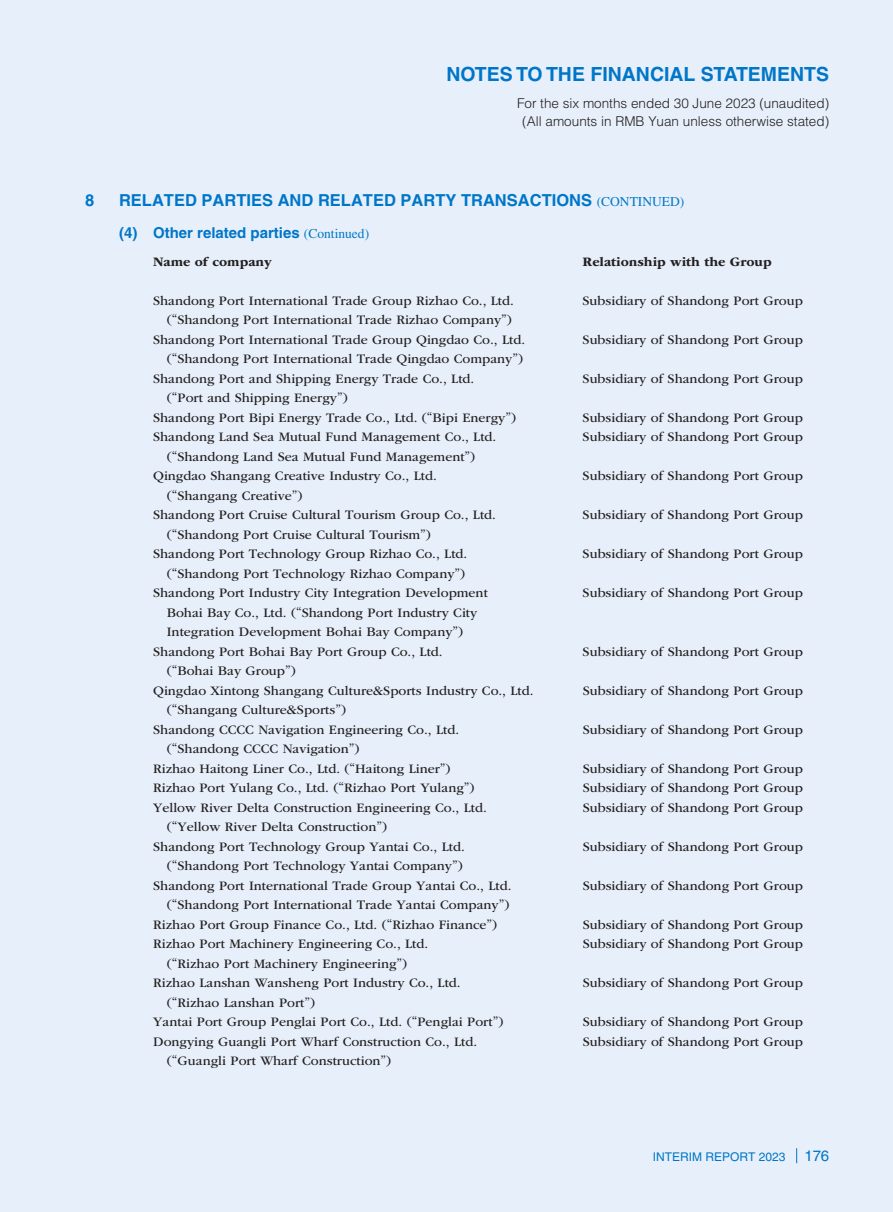
<style>
.page{position:relative;width:893px;height:1212px;background:#e7f0fa}
.page>*{position:absolute;margin:0;border:0;box-sizing:border-box;transform-origin:0 0}
.t1{font:700 19.5px "Helvetica LT Std";color:#0076c8}
.t2{font:700 16.5px "Helvetica LT Std";color:#0076c8}
.t3{font:700 15px "Helvetica LT Std";color:#0076c8}
.t4{font:15px "Helvetica LT Std";color:#0076c8}
.t5{font:13.5px/19.5px "ITC Garamond Std";color:#231f20}
.t6{font:300 13.5px/18px "Helvetica LT Std";color:#231f20;text-align:center}
.t7{font:700 13.5px "ITC Garamond Std";color:#231f20}
.t8{font:13.5px "Times LT Std";color:#0076c8}
.t9{font:12px "Helvetica LT Std";color:#0076c8}
</style>
<div class="page">
<svg style="left:796px;top:1148px;width:1px;height:15px"></svg>
<h1 class="t1" style="left:446px;top:62px;width:384px">NOTES TO THE FINANCIAL STATEMENTS</h1>
<p class="t6" style="left:517px;top:94px;width:314px">For the six months ended 30 June 2023 (unaudited( (All amounts in RMB Yuan unless otherwise stated(</p>
<p class="t2" style="left:85px;top:190px;width:11px">8</p>
<p class="t2" style="left:119px;top:190px;width:475px">RELATED PARTIES AND RELATED PARTY TRANSACTIONS</p>
<p class="t8" style="left:597px;top:194px;width:89px">(CONTINUED(</p>
<p class="t3" style="left:119px;top:224px;width:20px">4( )</p>
<p class="t3" style="left:153px;top:224px;width:148px">Other related parties</p>
<p class="t8" style="left:304px;top:226px;width:67px">(Continued(</p>
<p class="t7" style="left:153px;top:254px;width:120px">Name of company</p>
<p class="t5" style="left:153px;top:291px;width:362px;text-align:right">Shandong Port International Trade Group Rizhao Co., Ltd. (“Shandong Port International Trade Rizhao Company (“</p>
<p class="t5" style="left:583px;top:291px;width:222px">Subsidiary of Shandong Port Group</p>
<p class="t5" style="left:153px;top:330px;width:374px;text-align:right">Shandong Port International Trade Group Qingdao Co., Ltd. (“Shandong Port International Trade Qingdao Company (“</p>
<p class="t5" style="left:583px;top:330px;width:222px">Subsidiary of Shandong Port Group</p>
<p class="t5" style="left:167px;top:369px;width:309px;text-indent:-14px">Shandong Port and Shipping Energy Trade Co., Ltd. (“Port and Shipping Energy (“</p>
<p class="t5" style="left:583px;top:369px;width:222px">Subsidiary of Shandong Port Group</p>
<p class="t5" style="left:583px;top:408px;width:222px">Subsidiary of Shandong Port Group</p>
<p class="t7" style="left:583px;top:254px;width:191px">Relationship with the Group</p>
<p class="t5" style="left:153px;top:408px;width:364px">Shandong Port Bipi Energy Trade Co., Ltd. (“Bipi Energy”)</p>
<p class="t5" style="left:153px;top:427px;width:345px">Shandong Land Sea Mutual Fund Management Co., Ltd.</p>
<p class="t5" style="left:167px;top:447px;width:310px">(“Shandong Land Sea Mutual Fund Management (“</p>
<p class="t5" style="left:583px;top:427px;width:222px">Subsidiary of Shandong Port Group</p>
<p class="t5" style="left:167px;top:466px;width:272px;text-indent:-14px">Qingdao Shangang Creative Industry Co., Ltd. (“Shangang Creative (“</p>
<p class="t5" style="left:583px;top:466px;width:222px">Subsidiary of Shandong Port Group</p>
<p class="t5" style="left:167px;top:505px;width:331px;text-indent:-14px">Shandong Port Cruise Cultural Tourism Group Co., Ltd. (“Shandong Port Cruise Cultural Tourism (“</p>
<p class="t5" style="left:583px;top:505px;width:222px">Subsidiary of Shandong Port Group</p>
<p class="t5" style="left:153px;top:544px;width:316px;text-align:right">Shandong Port Technology Group Rizhao Co., Ltd. (“Shandong Port Technology Rizhao Company (“</p>
<p class="t5" style="left:583px;top:544px;width:222px">Subsidiary of Shandong Port Group</p>
<p class="t5" style="left:167px;top:583px;width:323px;text-indent:-14px">Shandong Port Industry City Integration Development<br>Bohai Bay Co., Ltd. (“Shandong Port Industry City<br>Integration Development Bohai Bay Company (“</p>
<p class="t5" style="left:583px;top:583px;width:222px">Subsidiary of Shandong Port Group</p>
<p class="t5" style="left:167px;top:642px;width:277px;text-indent:-14px">Shandong Port Bohai Bay Port Group Co., Ltd. (“Bohai Bay Group (“</p>
<p class="t5" style="left:583px;top:642px;width:222px">Subsidiary of Shandong Port Group</p>
<p class="t5" style="left:167px;top:681px;width:368px;text-indent:-14px">Qingdao Xintong Shangang Culture&amp;Sports Industry Co., Ltd. (“Shangang Culture&amp;Sports (“</p>
<p class="t5" style="left:583px;top:681px;width:222px">Subsidiary of Shandong Port Group</p>
<p class="t5" style="left:167px;top:720px;width:294px;text-indent:-14px">Shandong CCCC Navigation Engineering Co., Ltd. (“Shandong CCCC Navigation (“</p>
<p class="t5" style="left:583px;top:720px;width:222px">Subsidiary of Shandong Port Group</p>
<p class="t5" style="left:583px;top:759px;width:222px">Subsidiary of Shandong Port Group</p>
<p class="t5" style="left:153px;top:759px;width:299px">Rizhao Haitong Liner Co., Ltd. (“Haitong Liner”)</p>
<p class="t5" style="left:153px;top:778px;width:323px">Rizhao Port Yulang Co., Ltd. (“Rizhao Port Yulang”)</p>
<p class="t5" style="left:153px;top:798px;width:335px">Yellow River Delta Construction Engineering Co., Ltd.</p>
<p class="t5" style="left:167px;top:817px;width:222px">(“Yellow River Delta Construction (“</p>
<p class="t5" style="left:583px;top:778px;width:222px">Subsidiary of Shandong Port Group</p>
<p class="t5" style="left:583px;top:798px;width:222px">Subsidiary of Shandong Port Group</p>
<p class="t5" style="left:153px;top:837px;width:313px;text-align:right">Shandong Port Technology Group Yantai Co., Ltd. (“Shandong Port Technology Yantai Company (“</p>
<p class="t5" style="left:583px;top:837px;width:222px">Subsidiary of Shandong Port Group</p>
<p class="t5" style="left:153px;top:876px;width:360px;text-align:right">Shandong Port International Trade Group Yantai Co., Ltd. (“Shandong Port International Trade Yantai Company (“</p>
<p class="t5" style="left:583px;top:876px;width:222px">Subsidiary of Shandong Port Group</p>
<p class="t5" style="left:583px;top:915px;width:222px">Subsidiary of Shandong Port Group</p>
<p class="t5" style="left:153px;top:915px;width:346px">Rizhao Port Group Finance Co., Ltd. (“Rizhao Finance”)</p>
<p class="t5" style="left:153px;top:934px;width:277px">Rizhao Port Machinery Engineering Co., Ltd.</p>
<p class="t5" style="left:167px;top:954px;width:242px">(“Rizhao Port Machinery Engineering (“</p>
<p class="t5" style="left:583px;top:934px;width:222px">Subsidiary of Shandong Port Group</p>
<p class="t5" style="left:167px;top:973px;width:295px;text-indent:-14px">Rizhao Lanshan Wansheng Port Industry Co., Ltd. (“Rizhao Lanshan Port (“</p>
<p class="t5" style="left:583px;top:973px;width:222px">Subsidiary of Shandong Port Group</p>
<p class="t5" style="left:583px;top:1012px;width:222px">Subsidiary of Shandong Port Group</p>
<p class="t5" style="left:153px;top:1012px;width:352px">Yantai Port Group Penglai Port Co., Ltd. (“Penglai Port”)</p>
<p class="t5" style="left:153px;top:1032px;width:325px">Dongying Guangli Port Wharf Construction Co., Ltd.</p>
<p class="t5" style="left:167px;top:1051px;width:226px">(“Guangli Port Wharf Construction (“</p>
<p class="t5" style="left:583px;top:1032px;width:222px">Subsidiary of Shandong Port Group</p>
<p class="t9" style="left:653px;top:1149px;width:134px">INTERIM REPORT 2023</p>
<p class="t4" style="left:805px;top:1147px;width:26px">176</p>
</div>
